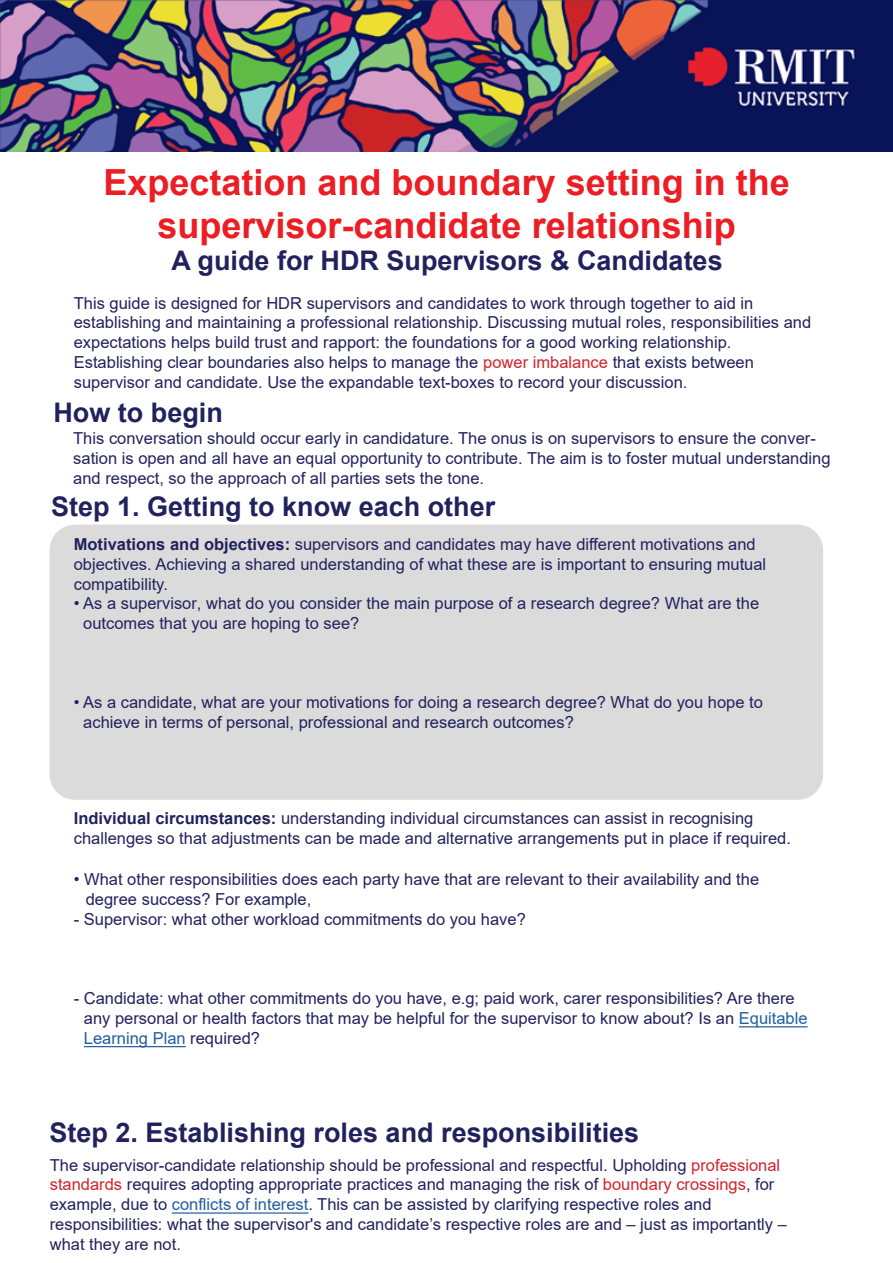
<style>
.page{position:relative;width:893px;height:1263px;background:#fff}
.page>*{position:absolute;margin:0;border:0;box-sizing:border-box;transform-origin:0 0}
.t1{font:700 36px/43.2px "Arial";color:#ed1d24;text-align:center}
.t2{font:700 27px "Arial";color:#21225d}
.t3{font:16.5px/19.8px "Arial";color:#21225d}
.s1{color:#d2232a}
.s2{font-weight:700}
.s3{color:#215e9e}
</style>
<div class="page">
<img style="left:0;top:0;width:893px;height:151px">
<div style="left:50px;top:525px;width:773px;height:275px;background:#dbdbdb;border-radius:26px"></div>
<hr style="left:84px;top:1046px;width:102px;height:1px;background:#215e9e">
<hr style="left:739px;top:1026px;width:69px;height:1px;background:#215e9e">
<hr style="left:172px;top:1212px;width:136px;height:1px;background:#215e9e">
<h1 class="t1" style="left:104px;top:161px;width:688px">Expectation and boundary setting in the supervisor-candidate relationship</h1>
<h2 class="t2" style="left:172px;top:241px;width:553px">A guide for HDR Supervisors &amp; Candidates</h2>
<p class="t3" style="left:74px;top:293px;width:739px">This guide is designed for HDR supervisors and candidates to work through together to aid in establishing and maintaining a professional relationship. Discussing mutual roles, responsibilities and expectations helps build trust and rapport: the foundations for a good working relationship.<br>Establishing clear boundaries also helps to manage the <span class="s1">power imbalance</span> that exists between supervisor and candidate. Use the expandable text-boxes to record your discussion.</p>
<h2 class="t2" style="left:53px;top:394px;width:171px">How to begin</h2>
<p class="t3" style="left:73px;top:428px;width:759px">This conversation should occur early in candidature. The onus is on supervisors to ensure the conver&shy;sation is open and all have an equal opportunity to contribute. The aim is to foster mutual understanding and respect, so the approach of all parties sets the tone.</p>
<h2 class="t2" style="left:51px;top:487px;width:446px">Step 1. Getting to know each other</h2>
<p class="t3" style="left:74px;top:534px;width:694px"><span class="s2">Motivations and objectives:</span> supervisors and candidates may have different motivations and objectives. Achieving a shared understanding of what these are is important to ensuring mutual compatibility.</p>
<p class="t3" style="left:83px;top:593px;width:677px;text-indent:-9px">• As a supervisor, what do you consider the main purpose of a research degree? What are the outcomes that you are hoping to see?</p>
<p class="t3" style="left:83px;top:692px;width:681px;text-indent:-9px">• As a candidate, what are your motivations for doing a research degree? What do you hope to achieve in terms of personal, professional and research outcomes?</p>
<p class="t3" style="left:74px;top:808px;width:719px"><span class="s2">Individual circumstances:</span> understanding individual circumstances can assist in recognising challenges so that adjustments can be made and alternative arrangements put in place if required.</p>
<p class="t3" style="left:86px;top:869px;width:675px;text-indent:-12px">• What other responsibilities does each party have that are relevant to their availability and the degree success? For example,</p>
<p class="t3" style="left:74px;top:909px;width:454px">- Supervisor: what other workload commitments do you have?</p>
<p class="t3" style="left:84px;top:988px;width:725px;text-indent:-10px">- Candidate: what other commitments do you have, e.g; paid work, carer responsibilities? Are there any personal or health factors that may be helpful for the supervisor to know about? Is an <span class="s3">Equitable<br>Learning Plan</span> required?</p>
<h2 class="t2" style="left:50px;top:1114px;width:591px">Step 2. Establishing roles and responsibilities</h2>
<p class="t3" style="left:50px;top:1155px;width:739px">The supervisor-candidate relationship should be professional and respectful. Upholding <span class="s1">professional standards</span> requires adopting appropriate practices and managing the risk of <span class="s1">boundary crossings</span>, for example, due to <span class="s3">conflicts of interest</span>. This can be assisted by clarifying respective roles and responsibilities: what the supervisor's and candidate’s respective roles are and – just as importantly – what they are not.</p>
</div>
